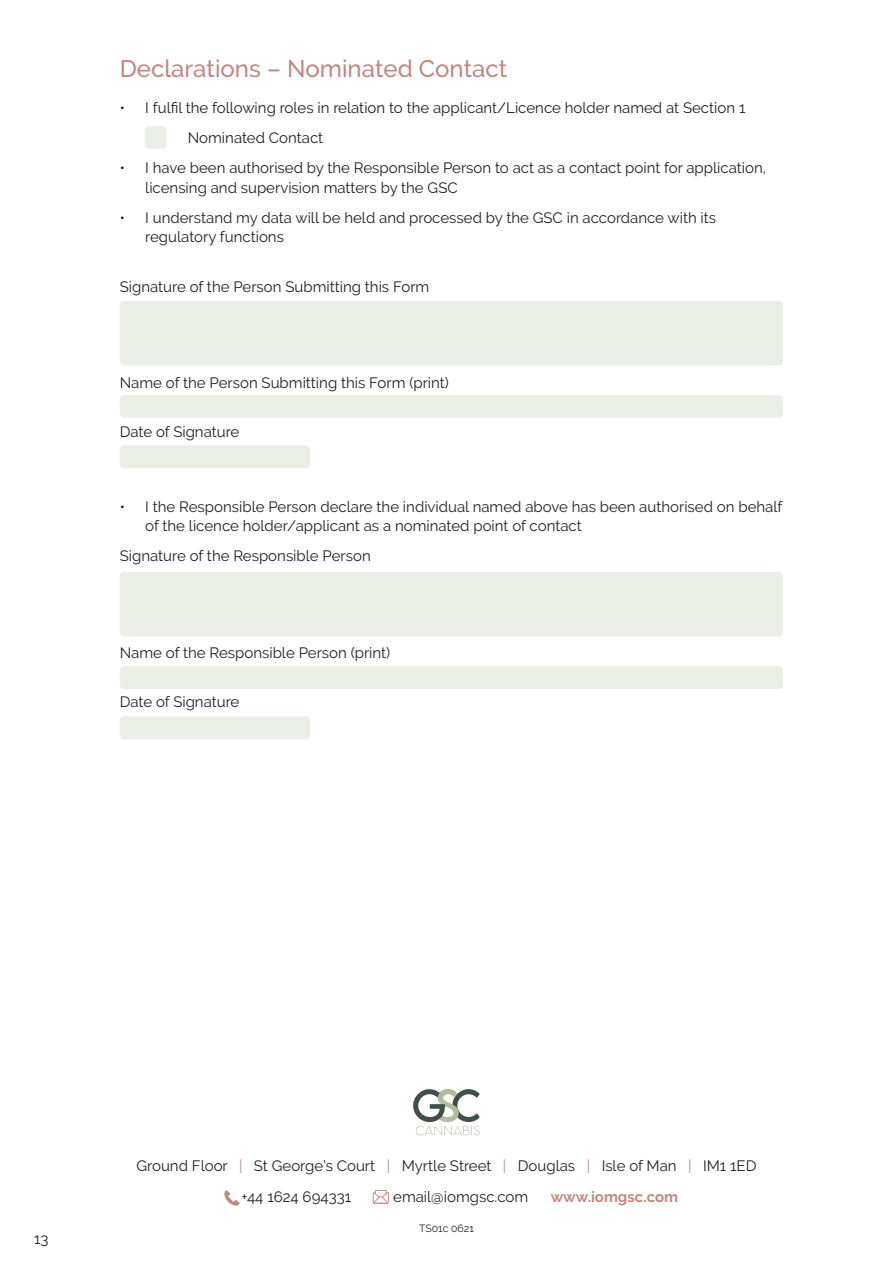
<style>
.page{position:relative;width:893px;height:1263px;background:#fff}
.page>*{position:absolute;margin:0;border:0;box-sizing:border-box;transform-origin:0 0}
.t1{font:500 24px "Raleway";color:#c2887f}
.t2{font:15px/19.5px "Raleway";color:#231f20}
.t3{font:700 15px "Raleway";color:#c2887f}
.t4{font:10.5px "Raleway";color:#231f20}
.s1{color:#c2887f}
</style>
<div class="page">
<div style="left:120px;top:301px;width:663px;height:64px;background:#ebede7;border-radius:4px"></div>
<div style="left:120px;top:572px;width:663px;height:64px;background:#ebede7;border-radius:4px"></div>
<div style="left:120px;top:445px;width:190px;height:23px;background:#ebede7;border-radius:4px"></div>
<div style="left:120px;top:716px;width:190px;height:23px;background:#ebede7;border-radius:4px"></div>
<div style="left:120px;top:395px;width:663px;height:23px;background:#ebede7;border-radius:4px"></div>
<div style="left:120px;top:666px;width:663px;height:23px;background:#ebede7;border-radius:4px"></div>
<div style="left:145px;top:126px;width:22px;height:23px;background:#ebede7;border-radius:4px"></div>
<svg style="left:413px;top:1089px;width:67px;height:46px"></svg>
<svg style="left:373px;top:1190px;width:16px;height:14px"></svg>
<svg style="left:224px;top:1190px;width:16px;height:16px"></svg>
<p class="t1" style="left:120px;top:54px;width:389px">Declarations – Nominated Contact</p>
<p class="t2" style="left:120px;top:98px;width:627px">• I fulfil the following roles in relation to the applicant/Licence holder named at Section 1</p>
<p class="t2" style="left:188px;top:128px;width:137px">Nominated Contact</p>
<p class="t2" style="left:145px;top:158px;width:622px;text-indent:-26px">• I have been authorised by the Responsible Person to act as a contact point for application, licensing and supervision matters by the GSC</p>
<p class="t2" style="left:145px;top:208px;width:572px;text-indent:-26px">• I understand my data will be held and processed by the GSC in accordance with its regulatory functions</p>
<p class="t2" style="left:120px;top:277px;width:311px">Signature of the Person Submitting this Form</p>
<p class="t2" style="left:120px;top:373px;width:331px">Name of the Person Submitting this Form (print)</p>
<p class="t2" style="left:120px;top:422px;width:121px">Date of Signature</p>
<p class="t2" style="left:145px;top:497px;width:639px;text-indent:-26px">• I the Responsible Person declare the individual named above has been authorised on behalf of the licence holder/applicant as a nominated point of contact</p>
<p class="t2" style="left:120px;top:546px;width:252px">Signature of the Responsible Person</p>
<p class="t2" style="left:120px;top:642px;width:272px">Name of the Responsible Person (print)</p>
<p class="t2" style="left:120px;top:692px;width:121px">Date of Signature</p>
<p class="t2" style="left:34px;top:1229px;width:16px">13</p>
<p class="t2" style="left:137px;top:1156px;width:621px">Ground Floor <span class="s1">|</span> St George’s Court <span class="s1">|</span> Myrtle Street <span class="s1">|</span> Douglas <span class="s1">|</span> Isle of Man <span class="s1">|</span> IM1 1ED</p>
<p class="t2" style="left:242px;top:1186px;width:111px">+44 1624 694331</p>
<p class="t2" style="left:393px;top:1186px;width:137px">email@iomgsc.com</p>
<p class="t3" style="left:551px;top:1188px;width:129px">www.iomgsc.com</p>
<p class="t4" style="left:419px;top:1222px;width:56px">TS01c 0621</p>
</div>
